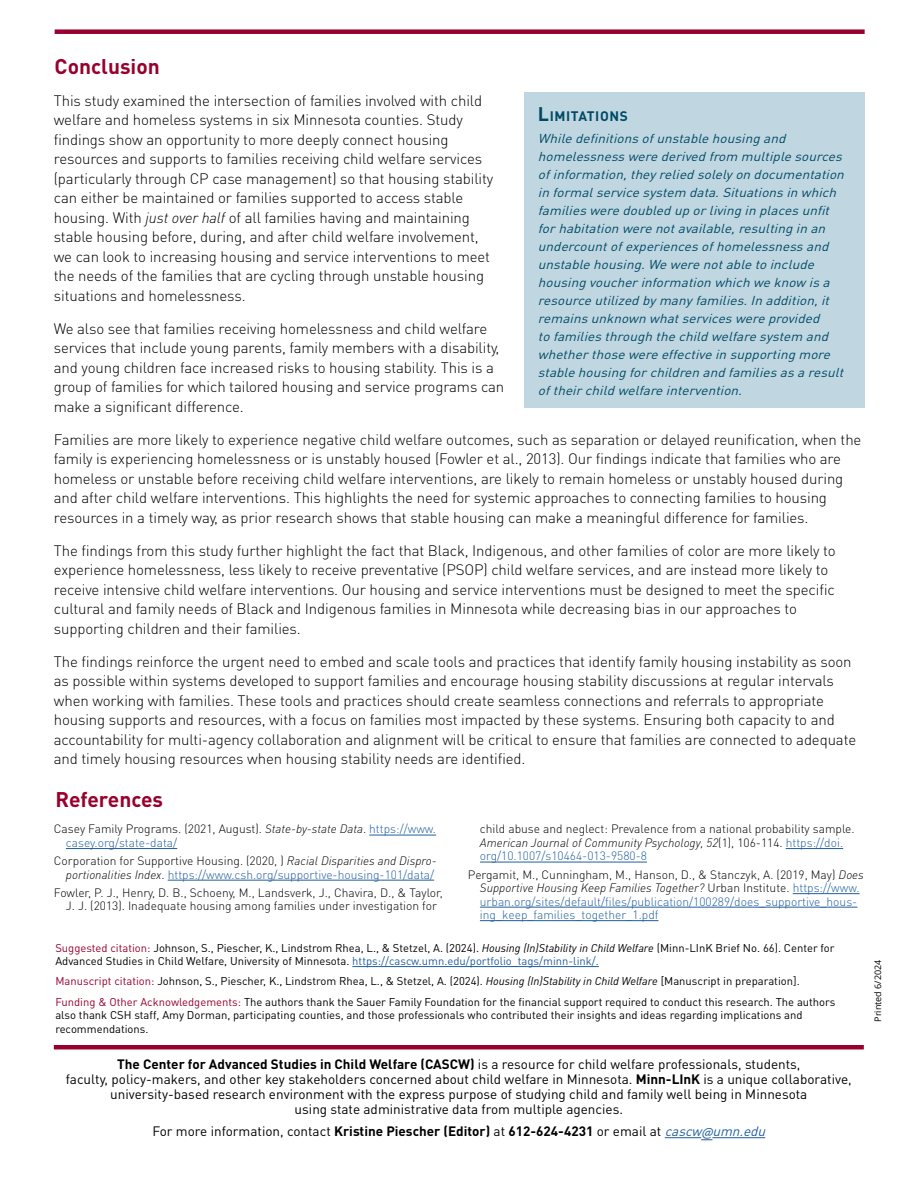
<style>
.page{position:relative;width:918px;height:1188px;background:#fff}
.page>*{position:absolute;margin:0;border:0;box-sizing:border-box;transform-origin:0 0}
.main_redheader{font:700 21px "DINOT";color:#98002e}
.main_body{font:300 15px/19.5px "DINOT";letter-spacing:-.01em;color:#000}
.sidebar_redsubhead_FR{font:700 13.65px "DINOT";letter-spacing:.045em;color:#004a64}
.t1{font:13.5px/15px "DINOT";color:#000;text-align:center}
.sidebar_italic_right{font:italic 12.9px/18px "DINOT";color:#004a64;scale:1.05 1}
.Reference{font:300 12px/13.5px "DINOT";color:#000}
.Reference-2{font:300 12px/13.5px "DINOT";color:#215e9e;text-align:right}
.Suggested_Citation_Manuscript{font:11.25px/13.5px "DINOT";color:#000}
.t2{font:9px "Open Sans";color:#000}
.s1{font-style:italic}
.s2{font-size:19.5px}
.s3{color:#215e9e}
.s4{color:#000}
.s5{font-style:italic;color:#000}
.s6{color:#98002e}
.s7{font-weight:700}
.s8{font-style:italic;color:#215e9e}
.s9{font-family:"Lato";font-style:italic;color:#215e9e}
</style>
<div class="page">
<div style="left:55px;top:29px;width:810px;height:5px;background:#98002e"></div>
<div style="left:524px;top:92px;width:341px;height:316px;background:#c0d7e2"></div>
<hr style="left:369px;top:835px;width:67px;height:1px;background:#215e9e">
<hr style="left:66px;top:848px;width:111px;height:1px;background:#215e9e">
<hr style="left:168px;top:880px;width:266px;height:1px;background:#215e9e">
<hr style="left:786px;top:848px;width:57px;height:1px;background:#215e9e">
<hr style="left:480px;top:862px;width:167px;height:1px;background:#215e9e">
<hr style="left:793px;top:893px;width:67px;height:1px;background:#215e9e">
<hr style="left:480px;top:907px;width:377px;height:1px;background:#215e9e">
<hr style="left:480px;top:920px;width:178px;height:1px;background:#215e9e">
<hr style="left:352px;top:966px;width:247px;height:1px;background:#215e9e">
<hr style="left:54px;top:1045px;width:810px;height:4px;background:#98002e">
<hr style="left:665px;top:1137px;width:36px;height:1px;background:#215e9e">
<hr style="left:712px;top:1137px;width:53px;height:1px;background:#215e9e">
<p class="main_redheader" style="left:55px;top:52px;width:107px">Conclusion</p>
<p class="main_body" style="left:54px;top:90px;width:441px">This study examined the intersection of families involved with child welfare and homeless systems in six Minnesota counties. Study findings show an opportunity to more deeply connect housing resources and supports to families receiving child welfare services (particularly through CP case management) so that housing stability can either be maintained or families supported to access stable housing. With <span class="s1">just over half</span> of all families having and maintaining stable housing before, during, and after child welfare involvement, we can look to increasing housing and service interventions to meet the needs of the families that are cycling through unstable housing situations and homelessness.</p>
<p class="main_body" style="left:54px;top:318px;width:452px">We also see that families receiving homelessness and child welfare services that include young parents, family members with a disability, and young children face increased risks to housing stability. This is a group of families for which tailored housing and service programs can make a significant difference.</p>
<p class="main_body" style="left:54px;top:429px;width:809px">Families are more likely to experience negative child welfare outcomes, such as separation or delayed reunification, when the family is experiencing homelessness or is unstably housed (Fowler et al., 2013). Our findings indicate that families who are homeless or unstable before receiving child welfare interventions, are likely to remain homeless or unstably housed during and after child welfare interventions. This highlights the need for systemic approaches to connecting families to housing resources in a timely way, as prior research shows that stable housing can make a meaningful difference for families.</p>
<p class="main_body" style="left:54px;top:540px;width:783px">The findings from this study further highlight the fact that Black, Indigenous, and other families of color are more likely to experience homelessness, less likely to receive preventative (PSOP) child welfare services, and are instead more likely to receive intensive child welfare interventions. Our housing and service interventions must be designed to meet the specific cultural and family needs of Black and Indigenous families in Minnesota while decreasing bias in our approaches to supporting children and their families.</p>
<p class="main_body" style="left:54px;top:651px;width:804px">The findings reinforce the urgent need to embed and scale tools and practices that identify family housing instability as soon as possible within systems developed to support families and encourage housing stability discussions at regular intervals when working with families. These tools and practices should create seamless connections and referrals to appropriate housing supports and resources, with a focus on families most impacted by these systems. Ensuring both capacity to and accountability for multi-agency collaboration and alignment will be critical to ensure that families are connected to adequate and timely housing resources when housing stability needs are identified.</p>
<p class="sidebar_redsubhead_FR" style="left:538px;top:106px;width:90px"><span class="s2">L</span>IMITATIONS</p>
<p class="sidebar_italic_right" style="left:538px;top:129px;width:297px">Whiledefinitionsofunstablehousingand homelessnesswerederivedfrom multiplesources ofinformation,theyreliedsolelyon documentation in formalservicesystem data.Situationsin which familiesweredoubleduporlivingin placesunfit forhabitation werenotavailable,resultingin an undercountofexperiencesofhomelessnessand unstablehousing.Wewerenotabletoinclude housingvoucherinformation which weknow isa resourceutilizedbymanyfamilies.In addition,it remainsunknown whatserviceswereprovided tofamiliesthrough thechildwelfaresystem and whetherthosewereeffectivein supportingmore stablehousingforchildren andfamiliesasaresult oftheirchildwelfareintervention.</p>
<p class="main_redheader" style="left:55px;top:785px;width:109px">References</p>
<p class="Reference" style="left:66px;top:822px;width:372px;text-indent:-12px">Casey Family Programs. (2021, August). <span class="s1">State-by-state Data</span>. <span class="s3">https://www. casey.org/state-data/</span></p>
<p class="Reference-2" style="left:54px;top:853px;width:384px"><span class="s4">Corporation for Supportive Housing. (2020, )</span> <span class="s5">Racial Disparities and Dispro&shy;portionalities Index</span><span class="s4">.</span> https://www.csh.org/supportive-housing-101/data/</p>
<p class="Reference" style="left:54px;top:885px;width:390px;text-align:center">Fowler, P. J., Henry, D. B., Schoeny, M., Landsverk, J., Chavira, D., &amp; Taylor,<br>J. J. (2013). Inadequate housing among families under investigation for</p>
<p class="Reference" style="left:480px;top:822px;width:376px">child abuse and neglect: Prevalence from a national probability sample.<br><span class="s1">American Journal of Community Psychology, 52</span>(1), 106-114. <span class="s3">https://doi. org/10.1007/s10464-013-9580-8</span></p>
<p class="Reference-2" style="left:480px;top:867px;width:386px;text-align:left;text-indent:-12px"><span class="s4">Pergamit, M., Cunningham, M., Hanson, D., &amp; Stanczyk, A. (2019, May)</span> <span class="s5">Does Supportive Housing Keep Families Together?</span> <span class="s4">Urban Institute.</span> https://www. urban.org/sites/default/files/publication/100289/does_supportive_hous&shy;ing_keep_families_together_1.pdf</p>
<p class="Suggested_Citation_Manuscript" style="left:55px;top:940px;width:781px"><span class="s6">Suggested citation:</span> Johnson, S., Piescher, K., Lindstrom Rhea, L., &amp; Stetzel, A. (2024). <span class="s1">Housing (In)Stability in Child Welfare</span> (Minn-LInK Brief No. 66). Center for<br>Advanced Studies in Child Welfare, University of Minnesota. <span class="s3">https://cascw.umn.edu/portfolio_tags/minn-link/.</span></p>
<p class="Suggested_Citation_Manuscript" style="left:55px;top:974px;width:746px"><span class="s6">Manuscript citation:</span> Johnson, S., Piescher, K., Lindstrom Rhea, L., &amp; Stetzel, A. (2024). <span class="s1">Housing (In)Stability in Child Welfare</span> [Manuscript in preparation].</p>
<p class="Suggested_Citation_Manuscript" style="left:55px;top:994px;width:782px"><span class="s6">Funding &amp; Other Acknowledgements:</span> The authors thank the Sauer Family Foundation for the financial support required to conduct this research. The authors also thank CSH staff, Amy Dorman, participating counties, and those professionals who contributed their insights and ideas regarding implications and recommendations.</p>
<p class="t1" style="left:66px;top:1056px;width:787px"><span class="s7">The Center for Advanced Studies in Child Welfare (CASCW)</span> is a resource for child welfare professionals, students,<br>faculty, policy-makers, and other key stakeholders concerned about child welfare in Minnesota. <span class="s7">Minn-LInK</span> is a unique collaborative, university-based research environment with the express purpose of studying child and family well being in Minnesota<br>using state administrative data from multiple agencies.</p>
<p class="t1" style="left:152px;top:1123px;width:619px">For more information, contact <span class="s7">Kristine Piescher (Editor)</span> at <span class="s7">612-624-4231</span> or email at <span class="s8">cascw</span><span class="s9">@</span><span class="s8">umn.edu</span></p>
<p class="t2" style="left:872px;top:1022px;width:64px;rotate:-90deg">Printed 6/2024</p>
</div>
